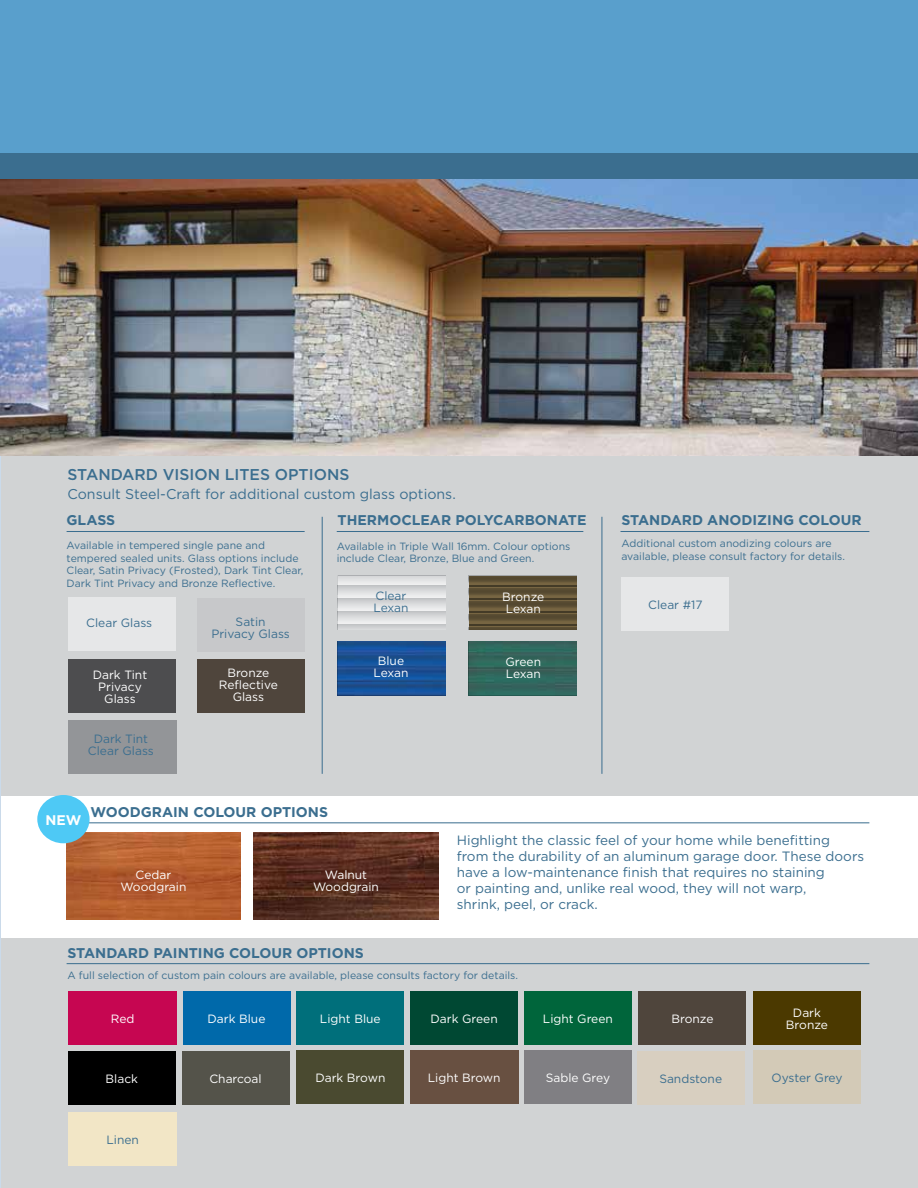
<style>
.page{position:relative;width:918px;height:1188px;background:#fff}
.page>*{position:absolute;margin:0;border:0;box-sizing:border-box;transform-origin:0 0}
.t1{font:500 15.6px "Gotham";color:#3b6e8f}
.t2{font:700 14.1px "Gotham";color:#3b6e8f}
.t3{font:14.1px "Gotham";color:#3b6e8f}
.t4{font:700 13.95px "Gotham";color:#fff}
.t5{font:13.5px/16.2px "Gotham";color:#3b6e8f}
.t6{font:12px/12px "Gotham";color:#fff;text-align:center}
.t7{font:12px/12px "Gotham";color:#3b6e8f;text-align:center}
.t8{font:10.5px/12.6px "Gotham";color:#3b6e8f}
</style>
<div class="page">
<div style="left:0;top:455px;width:918px;height:733px;background:#d1d3d4"></div>
<div style="left:0;top:796px;width:918px;height:141px;background:#fff"></div>
<hr style="left:0;top:180px;width:1px;height:1008px;background:#cadaea">
<div style="left:0;top:153px;width:918px;height:27px;background:#3b6e8f"></div>
<div style="left:0;top:0;width:918px;height:153px;background:#599fcc"></div>
<img style="left:0;top:180px;width:918px;height:275px">
<img style="left:338px;top:578px;width:108px;height:8px">
<img style="left:338px;top:595px;width:108px;height:4px">
<img style="left:338px;top:586px;width:108px;height:9px">
<img style="left:338px;top:608px;width:108px;height:4px">
<img style="left:338px;top:599px;width:108px;height:9px">
<img style="left:338px;top:621px;width:108px;height:3px">
<img style="left:338px;top:612px;width:108px;height:9px">
<img style="left:338px;top:641px;width:108px;height:54px">
<img style="left:469px;top:576px;width:108px;height:54px">
<hr style="left:469px;top:586px;width:108px;height:1px;background:#939598">
<hr style="left:469px;top:599px;width:108px;height:1px;background:#939598">
<hr style="left:469px;top:612px;width:108px;height:1px;background:#939598">
<hr style="left:469px;top:624px;width:108px;height:2px;background:#939598">
<img style="left:469px;top:641px;width:108px;height:54px">
<div style="left:68px;top:597px;width:108px;height:54px;background:#e6e7e8"></div>
<div style="left:69px;top:720px;width:108px;height:54px;background:#939598"></div>
<div style="left:68px;top:659px;width:108px;height:54px;background:#4d4d4f"></div>
<div style="left:197px;top:598px;width:108px;height:54px;background:#c7c8ca"></div>
<div style="left:197px;top:659px;width:108px;height:54px;background:#4f453c"></div>
<hr style="left:67px;top:531px;width:238px;height:1px;background:#3b6e8f">
<hr style="left:337px;top:531px;width:246px;height:1px;background:#3b6e8f">
<div style="left:621px;top:577px;width:108px;height:54px;background:#e6e7e8"></div>
<div style="left:753px;top:991px;width:108px;height:54px;background:#4b3900"></div>
<hr style="left:621px;top:531px;width:248px;height:1px;background:#3b6e8f">
<hr style="left:67px;top:963px;width:802px;height:1px;background:#3b6e8f">
<div style="left:637px;top:1051px;width:108px;height:54px;background:#d8cfc0"></div>
<div style="left:69px;top:991px;width:108px;height:54px;background:#c60651"></div>
<div style="left:524px;top:1050px;width:108px;height:54px;background:#807f83"></div>
<div style="left:183px;top:991px;width:108px;height:54px;background:#0069aa"></div>
<div style="left:638px;top:991px;width:108px;height:54px;background:#4f453c"></div>
<div style="left:296px;top:991px;width:108px;height:54px;background:#006f7b"></div>
<div style="left:410px;top:991px;width:108px;height:54px;background:#004833"></div>
<div style="left:410px;top:1050px;width:108px;height:54px;background:#685041"></div>
<div style="left:296px;top:1050px;width:108px;height:54px;background:#4a4a30"></div>
<div style="left:524px;top:991px;width:108px;height:54px;background:#00653b"></div>
<div style="left:182px;top:1051px;width:108px;height:54px;background:#54534a"></div>
<div style="left:69px;top:1112px;width:108px;height:54px;background:#f2e6c6"></div>
<div style="left:68px;top:1051px;width:108px;height:54px;background:#000"></div>
<div style="left:753px;top:1050px;width:108px;height:54px;background:#d3cab7"></div>
<hr style="left:67px;top:822px;width:802px;height:1px;background:#3b6e8f">
<img style="left:254px;top:833px;width:184px;height:87px">
<img style="left:67px;top:833px;width:173px;height:87px">
<div style="left:37px;top:795px;width:53px;height:48px;background:#4ec9f5;border-radius:50%"></div>
<hr style="left:322px;top:517px;width:1px;height:257px;background:#3b6e8f">
<hr style="left:601px;top:517px;width:1px;height:257px;background:#3b6e8f">
<h1 class="t1" style="left:68px;top:465px;width:283px">STANDARD VISION LITES OPTIONS</h1>
<h2 class="t3" style="left:68px;top:486px;width:390px">Consult Steel-Craft for additional custom glass options.</h2>
<h2 class="t2" style="left:67px;top:512px;width:50px">GLASS</h2>
<p class="t8" style="left:67px;top:539px;width:238px">Available in tempered single pane and tempered sealed units. Glass options include Clear, Satin Privacy (Frosted), Dark Tint Clear, Dark Tint Privacy and Bronze Reflective.</p>
<p class="t7" style="left:86px;top:617px;width:67px">Clear Glass</p>
<p class="t6" style="left:93px;top:668px;width:56px">Dark Tint<br>Privacy<br>Glass</p>
<p class="t7" style="left:88px;top:733px;width:67px">Dark Tint<br>Clear Glass</p>
<p class="t7" style="left:211px;top:616px;width:80px">Satin<br>Privacy Glass</p>
<p class="t6" style="left:219px;top:667px;width:60px">Bronze<br>Reflective<br>Glass</p>
<h2 class="t2" style="left:338px;top:512px;width:250px">THERMOCLEAR POLYCARBONATE</h2>
<p class="t8" style="left:337px;top:539px;width:235px">Available in Triple Wall 16mm. Colour options include Clear, Bronze, Blue and Green.</p>
<p class="t7" style="left:373px;top:590px;width:37px;text-align:left">Clear<br>Lexan</p>
<p class="t6" style="left:373px;top:655px;width:37px">Blue<br>Lexan</p>
<p class="t6" style="left:502px;top:590px;width:44px;text-align:left">Bronze<br>Lexan</p>
<p class="t6" style="left:505px;top:656px;width:37px;text-align:left">Green<br>Lexan</p>
<h3 class="t4" style="left:45px;top:812px;width:37px">NEW</h3>
<h2 class="t2" style="left:91px;top:804px;width:239px">WOODGRAIN COLOUR OPTIONS</h2>
<h2 class="t2" style="left:621px;top:512px;width:242px">STANDARD ANODIZING COLOUR</h2>
<p class="t8" style="left:621px;top:537px;width:225px">Additional custom anodizing colours are available, please consult factory for details.</p>
<p class="t7" style="left:648px;top:599px;width:56px">Clear #17</p>
<p class="t6" style="left:120px;top:868px;width:68px">Cedar<br>Woodgrain</p>
<p class="t6" style="left:313px;top:868px;width:68px">Walnut<br>Woodgrain</p>
<h2 class="t2" style="left:68px;top:945px;width:298px">STANDARD PAINTING COLOUR OPTIONS</h2>
<p class="t5" style="left:457px;top:831px;width:409px">Highlight the classic feel of your home while benefitting from the durability of an aluminum garage door. These doors have a low-maintenance finish that requires no staining<br>or painting and, unlike real wood, they will not warp,<br>shrink, peel, or crack.</p>
<p class="t8" style="left:68px;top:968px;width:452px">A full selection of custom pain colours are available, please consults factory for details.</p>
<p class="t6" style="left:111px;top:1012px;width:25px">Red</p>
<p class="t6" style="left:208px;top:1012px;width:59px">Dark Blue</p>
<p class="t6" style="left:320px;top:1012px;width:62px">Light Blue</p>
<p class="t6" style="left:431px;top:1012px;width:69px">Dark Green</p>
<p class="t6" style="left:671px;top:1012px;width:44px">Bronze</p>
<p class="t6" style="left:543px;top:1012px;width:71px">Light Green</p>
<p class="t6" style="left:786px;top:1006px;width:44px">Dark<br>Bronze</p>
<p class="t6" style="left:315px;top:1072px;width:72px">Dark Brown</p>
<p class="t6" style="left:428px;top:1072px;width:74px">Light Brown</p>
<p class="t6" style="left:546px;top:1072px;width:66px">Sable Grey</p>
<p class="t6" style="left:106px;top:1073px;width:34px">Black</p>
<p class="t7" style="left:771px;top:1072px;width:73px">Oyster Grey</p>
<p class="t6" style="left:209px;top:1073px;width:54px">Charcoal</p>
<p class="t7" style="left:659px;top:1073px;width:64px">Sandstone</p>
<p class="t7" style="left:106px;top:1134px;width:34px">Linen</p>
</div>
